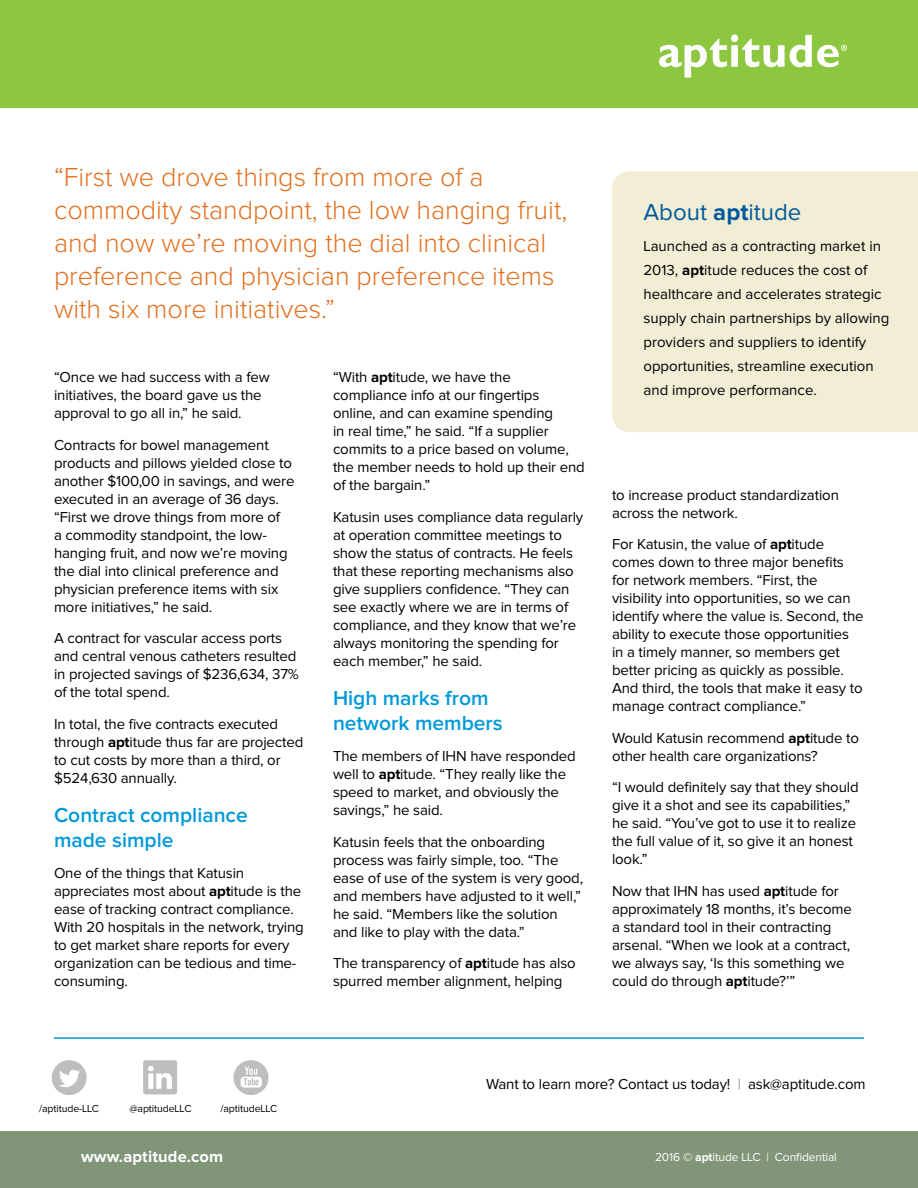
<style>
.page{position:relative;width:918px;height:1188px;background:#fff}
.page>*{position:absolute;margin:0;border:0;box-sizing:border-box;transform-origin:0 0}
.t1{font:300 27px/33px "Proxima Nova";color:#e36f1e}
.t2{font:24px "Proxima Nova";color:#005a9c}
.t3{font:600 21px/25.2px "Proxima Nova";color:#0099d8}
.t4{font:700 16.5px "Proxima Nova";letter-spacing:.01em;color:#fff}
.t5{font:15px/18px "Proxima Nova";letter-spacing:-.01em;color:#000}
.t6{font:12px "Proxima Nova";letter-spacing:-.01em;color:#fff}
.t7{font:10.5px "Proxima Nova";letter-spacing:-.01em;color:#000}
.s1{font-weight:700}
.s2{color:#819579}
</style>
<div class="page">
<div style="left:0;top:1131px;width:918px;height:57px;background:#819579"></div>
<div style="left:0;top:0;width:918px;height:108px;background:#8dc63f"></div>
<svg style="left:659px;top:34px;width:188px;height:44px"></svg>
<hr style="left:54px;top:1037px;width:810px;height:2px;background:#0099d8">
<div style="left:612px;top:171px;width:306px;height:261px;background:#f1eed5"></div>
<svg style="left:52px;top:1060px;width:35px;height:35px"></svg>
<svg style="left:143px;top:1060px;width:34px;height:34px"></svg>
<svg style="left:234px;top:1060px;width:34px;height:35px"></svg>
<h1 class="t1" style="left:54px;top:161px;width:515px">“First we drove things from more of a commodity standpoint, the low hanging fruit, and now we’re moving the dial into clinical preference and physician preference items with six more initiatives.”</h1>
<p class="t5" style="left:54px;top:369px;width:217px">“Once we had success with a few initiatives, the board gave us the approval to go all in,” he said.</p>
<p class="t5" style="left:54px;top:436px;width:242px">Contracts for bowel management products and pillows yielded close to another $100,00 in savings, and were executed in an average of 36 days. “First we drove things from more of<br>a commodity standpoint, the low&shy;hanging fruit, and now we’re moving the dial into clinical preference and physician preference items with six more initiatives,” he said.</p>
<p class="t5" style="left:54px;top:630px;width:246px">A contract for vascular access ports and central venous catheters resulted in projected savings of $236,634, 37% of the total spend.</p>
<p class="t5" style="left:54px;top:715px;width:251px">In total, the five contracts executed through <span class="s1">apt</span>itude thus far are projected to cut costs by more than a third, or $524,630 annually.</p>
<h3 class="t3" style="left:54px;top:802px;width:195px">Contract compliance made simple</h3>
<p class="t5" style="left:54px;top:865px;width:251px">One of the things that Katusin appreciates most about <span class="s1">apt</span>itude is the ease of tracking contract compliance.<br>With 20 hospitals in the network, trying to get market share reports for every organization can be tedious and time&shy;consuming.</p>
<p class="t5" style="left:333px;top:369px;width:253px">“With <span class="s1">apt</span>itude, we have the compliance info at our fingertips online, and can examine spending<br>in real time,” he said. “If a supplier commits to a price based on volume, the member needs to hold up their end of the bargain.”</p>
<p class="t5" style="left:333px;top:508px;width:252px">Katusin uses compliance data regularly at operation committee meetings to show the status of contracts. He feels that these reporting mechanisms also give suppliers confidence. “They can see exactly where we are in terms of compliance, and they know that we’re always monitoring the spending for each member,” he said.</p>
<h3 class="t3" style="left:333px;top:685px;width:171px">High marks from network members</h3>
<p class="t5" style="left:333px;top:748px;width:244px">The members of IHN have responded well to <span class="s1">apt</span>itude. “They really like the speed to market, and obviously the savings,” he said.</p>
<p class="t5" style="left:333px;top:833px;width:252px">Katusin feels that the onboarding process was fairly simple, too. “The ease of use of the system is very good, and members have adjusted to it well,” he said. “Members like the solution and like to play with the data.”</p>
<p class="t5" style="left:333px;top:955px;width:244px">The transparency of <span class="s1">apt</span>itude has also spurred member alignment, helping</p>
<h2 class="t2" style="left:643px;top:199px;width:159px">About <span class="s1">apt</span>itude</h2>
<p class="t5" style="left:643px;top:234px;width:248px;line-height:24px">Launched as a contracting market in 2013, <span class="s1">apt</span>itude reduces the cost of healthcare and accelerates strategic supply chain partnerships by allowing providers and suppliers to identify opportunities, streamline execution and improve performance.</p>
<p class="t5" style="left:612px;top:486px;width:228px">to increase product standardization across the network.</p>
<p class="t5" style="left:612px;top:536px;width:253px">For Katusin, the value of <span class="s1">apt</span>itude comes down to three major benefits for network members. “First, the visibility into opportunities, so we can identify where the value is. Second, the ability to execute those opportunities in a timely manner, so members get better pricing as quickly as possible.<br>And third, the tools that make it easy to manage contract compliance.”</p>
<p class="t5" style="left:612px;top:729px;width:248px">Would Katusin recommend <span class="s1">apt</span>itude to other health care organizations?</p>
<p class="t5" style="left:612px;top:779px;width:248px">“I would definitely say that they should give it a shot and see its capabilities,” he said. “You’ve got to use it to realize the full value of it, so give it an honest look.”</p>
<p class="t5" style="left:612px;top:882px;width:241px">Now that IHN has used <span class="s1">apt</span>itude for approximately 18 months, it’s become a standard tool in their contracting arsenal. “When we look at a contract, we always say, ‘Is this something we could do through <span class="s1">apt</span>itude?’”</p>
<p class="t7" style="left:39px;top:1102px;width:61px">/aptitude-LLC</p>
<p class="t7" style="left:129px;top:1102px;width:63px">@aptitudeLLC</p>
<p class="t7" style="left:221px;top:1102px;width:58px">/aptitudeLLC</p>
<p class="t4" style="left:81px;top:1147px;width:144px">www.aptitude.com</p>
<p class="t5" style="left:486px;top:1075px;width:381px">Want to learn more? Contact us today! <span class="s2">|</span> ask@aptitude.com</p>
<p class="t6" style="left:655px;top:1150px;width:183px">2016 <span class="s1">© apt</span>itude LLC | Confidential</p>
</div>
